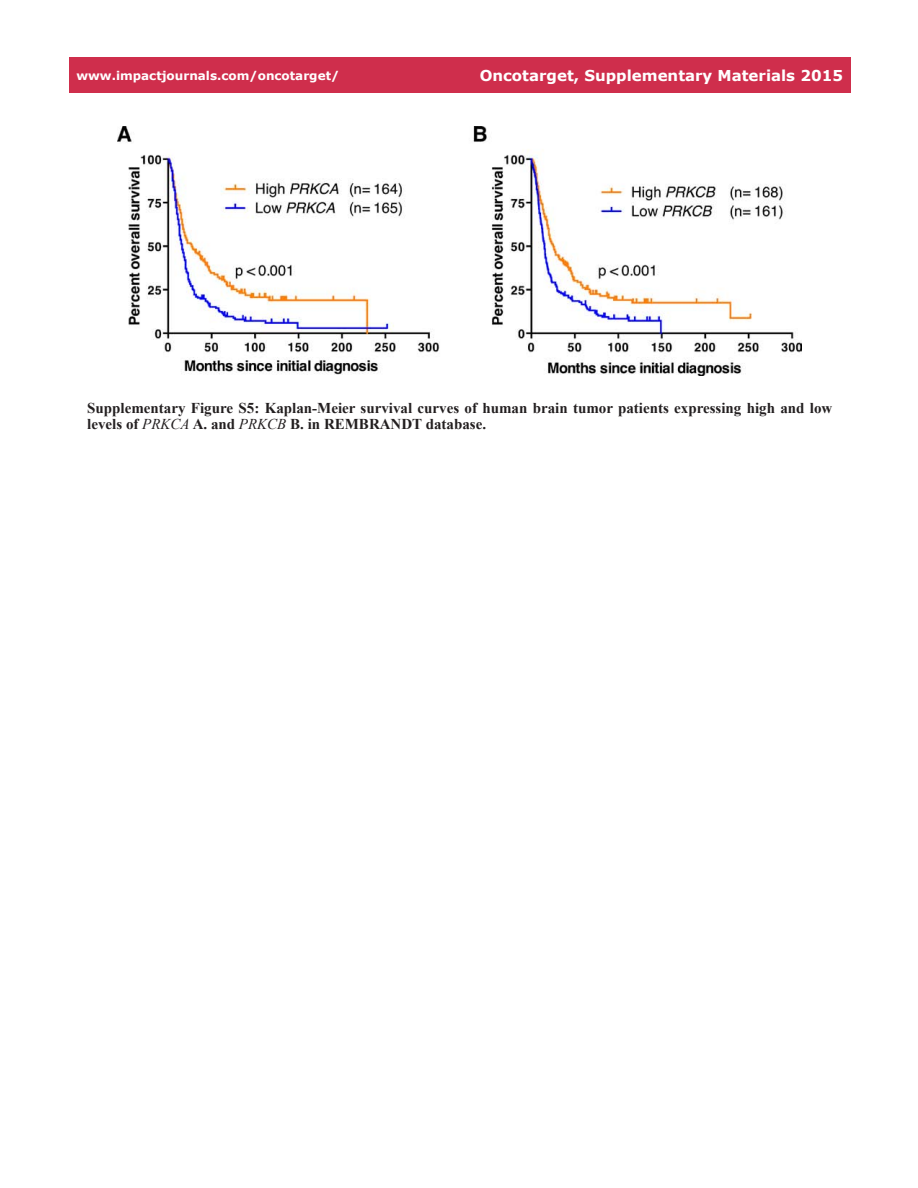
<style>
.page{position:relative;width:918px;height:1188px;background:#fff}
.page>*{position:absolute;margin:0;border:0;box-sizing:border-box;transform-origin:0 0}
.FigureText{font:700 15px/16.2px "Times New Roman";color:#231f20}
.t1{font:700 15px "Verdana";color:#fff}
.t2{font:700 12px "Verdana";color:#fff}
.s1{font-weight:400;font-style:italic}
</style>
<div class="page">
<div style="left:69px;top:57px;width:781px;height:36px;background:#cf2e4c"></div>
<img style="left:118px;top:127px;width:684px;height:249px">
<p class="t2" style="left:76px;top:67px;width:264px">www.impactjournals.com/oncotarget/</p>
<p class="t1" style="left:480px;top:65px;width:365px">Oncotarget, Supplementary Materials 2015</p>
<p class="FigureText" style="left:87px;top:400px;width:747px">Supplementary Figure S5: Kaplan-Meier survival curves of human brain tumor patients expressing high and low levels of <span class="s1">PRKCA</span> A. and <span class="s1">PRKCB</span> B. in REMBRANDT database.</p>
</div>
